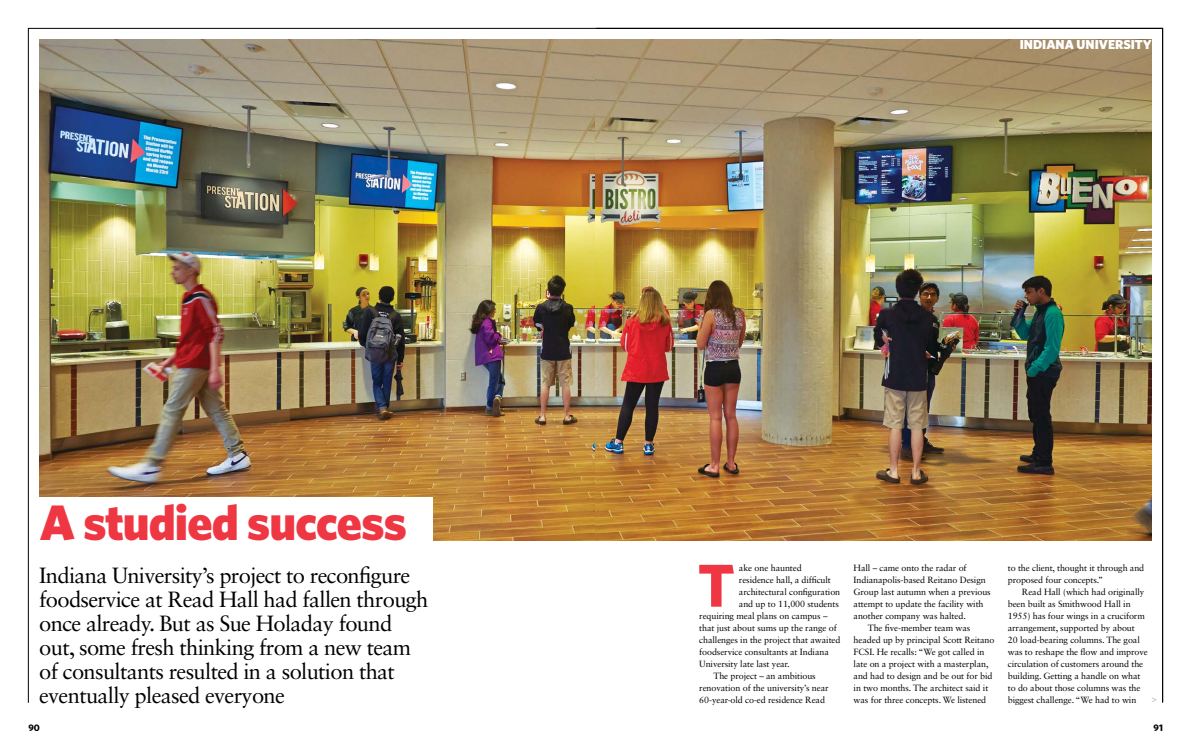
<style>
.page{position:relative;width:1191px;height:752px;background:#fff}
.page>*{position:absolute;margin:0;border:0;box-sizing:border-box;transform-origin:0 0}
.t1{font:700 60.6px "Whitney";color:#ef3743}
.t2{font:900 49.7px "Whitney";letter-spacing:-.02em;color:#ef3743}
.t3{font:22px/24px "Sabon LT Std";letter-spacing:-.03em;color:#000}
.t4{font:900 13px "Whitney";color:#fff}
.t5{font:700 9.5px "Whitney";color:#000}
.t6{font:9.5px "Whitney";color:#a8a9a0}
.t7{font:9px/12px "Sabon LT Std";letter-spacing:-.01em;color:#000}
</style>
<div class="page">
<img style="left:28px;top:28px;width:567px;height:675px">
<img style="left:595px;top:28px;width:568px;height:673px">
<div style="left:32px;top:497px;width:401px;height:51px;background:#fff"></div>
<h2 class="t2" style="left:40px;top:488px;width:369px">A studied success</h2>
<p class="t3" style="left:39px;top:562px;width:391px">Indiana University’s project to reconfigure foodservice at Read Hall had fallen through once already. But as Sue Holaday found out, some fresh thinking from a new team of consultants resulted in a solution that eventually pleased everyone</p>
<h3 class="t4" style="left:1019px;top:36px;width:134px">INDIANA UNIVERSITY</h3>
<h1 class="t1" style="left:698px;top:544px;width:38px">T</h1>
<p class="t7" style="left:739px;top:561px;width:64px">ake one haunted</p>
<p class="t7" style="left:739px;top:573px;width:93px">residence hall, a difficult</p>
<p class="t7" style="left:739px;top:585px;width:103px">architectural configuration</p>
<p class="t7" style="left:739px;top:597px;width:101px">and up to 11,000 students</p>
<p class="t7" style="left:699px;top:609px;width:130px">requiring meal plans on campus –</p>
<p class="t7" style="left:699px;top:621px;width:139px">that just about sums up the range of</p>
<p class="t7" style="left:699px;top:633px;width:143px">challenges in the project that awaited</p>
<p class="t7" style="left:699px;top:645px;width:131px">foodservice consultants at Indiana</p>
<p class="t7" style="left:699px;top:657px;width:92px">University late last year.</p>
<p class="t7" style="left:713px;top:669px;width:104px">The project – an ambitious</p>
<p class="t7" style="left:699px;top:681px;width:131px">renovation of the university’s near</p>
<p class="t7" style="left:699px;top:693px;width:127px">60-year-old co-ed residence Read</p>
<p class="t7" style="left:853px;top:561px;width:114px">Hall – came onto the radar of</p>
<p class="t7" style="left:853px;top:573px;width:134px">Indianapolis-based Reitano Design</p>
<p class="t7" style="left:853px;top:585px;width:139px">Group last autumn when a previous</p>
<p class="t7" style="left:853px;top:597px;width:131px">attempt to update the facility with</p>
<p class="t7" style="left:853px;top:609px;width:114px">another company was halted.</p>
<p class="t7" style="left:867px;top:621px;width:104px">The five-member team was</p>
<p class="t7" style="left:853px;top:633px;width:142px">headed up by principal Scott Reitano</p>
<p class="t7" style="left:853px;top:645px;width:132px">FCSI. He recalls: “We got called in</p>
<p class="t7" style="left:853px;top:657px;width:136px">late on a project with a masterplan,</p>
<p class="t7" style="left:853px;top:669px;width:140px">and had to design and be out for bid</p>
<p class="t7" style="left:853px;top:681px;width:136px">in two months. The architect said it</p>
<p class="t7" style="left:853px;top:693px;width:134px">was for three concepts. We listened</p>
<p class="t6" style="left:1151px;top:692px;width:7px">&gt;</p>
<p class="t7" style="left:1007px;top:561px;width:138px">to the client, thought it through and proposed four concepts.”</p>
<p class="t7" style="left:1007px;top:585px;width:142px;text-indent:14px">Read Hall (which had originally been built as Smithwood Hall in 1955) has four wings in a cruciform arrangement, supported by about<br>20 load-bearing columns. The goal was to reshape the flow and improve circulation of customers around the building. Getting a handle on what to do about those columns was the biggest challenge. “We had to win</p>
<p class="t5" style="left:28px;top:720px;width:13px">90</p>
<p class="t5" style="left:1153px;top:720px;width:11px">91</p>
</div>
